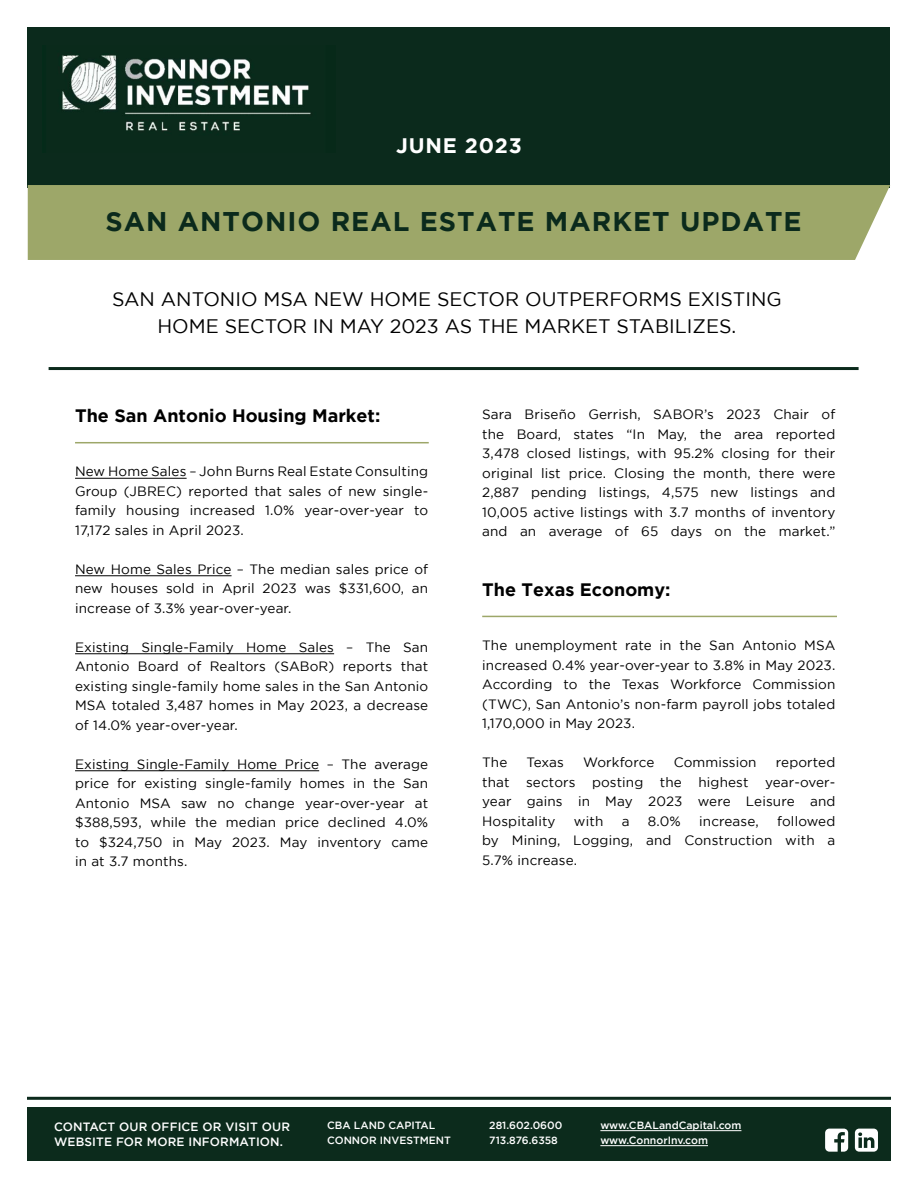
<style>
.page{position:relative;width:918px;height:1188px;background:#fff}
.page>*{position:absolute;margin:0;border:0;box-sizing:border-box;transform-origin:0 0}
.t1{font:700 27px "Gotham";letter-spacing:.04em;color:#0b2a1c}
.t2{font:700 21px "Gotham";letter-spacing:.04em;color:#fff}
.t3{font:19.5px/27px "Gotham";color:#000;text-align:center}
.t4{font:700 18px "Gotham";color:#000}
.t5{font:13.5px/19.5px "Gotham";letter-spacing:.01em;color:#000;text-align:justify}
.t6{font:500 12px/15px "Gotham";letter-spacing:.01em;color:#fff}
.t7{font:500 10.5px "Gotham";color:#fff}
</style>
<div class="page">
<div style="left:28px;top:27px;width:862px;height:161px;background:#0b2a1c"></div>
<div style="left:28px;top:185px;width:862px;height:75px;background:#9da769"></div>
<hr style="left:75px;top:478px;width:112px;height:1px;background:#000">
<hr style="left:75px;top:576px;width:157px;height:1px;background:#000">
<hr style="left:75px;top:654px;width:259px;height:1px;background:#000">
<hr style="left:75px;top:771px;width:244px;height:1px;background:#000">
<hr style="left:75px;top:442px;width:354px;height:1px;background:#9da769">
<hr style="left:482px;top:616px;width:355px;height:1px;background:#9da769">
<hr style="left:49px;top:367px;width:810px;height:3px;background:#0b2a1c">
<hr style="left:27px;top:1097px;width:864px;height:3px;background:#0b2a1c">
<div style="left:27px;top:1107px;width:864px;height:54px;background:#0c2b1c"></div>
<img style="left:62px;top:55px;width:249px;height:76px">
<svg style="left:825px;top:1129px;width:23px;height:23px"></svg>
<svg style="left:855px;top:1129px;width:23px;height:23px"></svg>
<hr style="left:600px;top:1130px;width:141px;height:1px;background:#fff">
<hr style="left:600px;top:1145px;width:108px;height:1px;background:#fff">
<h2 class="t2" style="left:396px;top:134px;width:127px">JUNE 2023</h2>
<h1 class="t1" style="left:105px;top:206px;width:698px">SAN ANTONIO REAL ESTATE MARKET UPDATE</h1>
<h3 class="t3" style="left:112px;top:285px;width:671px">SAN ANTONIO MSA NEW HOME SECTOR OUTPERFORMS EXISTING<br>HOME SECTOR IN MAY 2023 AS THE MARKET STABILIZES.</h3>
<h3 class="t4" style="left:75px;top:406px;width:307px">The San Antonio Housing Market:</h3>
<p class="t5" style="left:75px;top:462px;width:355px">New Home Sales – John Burns Real Estate Consulting Group (JBREC) reported that sales of new single&shy;family housing increased 1.0% year-over-year to 17,172 sales in April 2023.</p>
<p class="t5" style="left:75px;top:559px;width:355px">New Home Sales Price – The median sales price of new houses sold in April 2023 was $331,600, an increase of 3.3% year-over-year.</p>
<p class="t5" style="left:75px;top:637px;width:355px">Existing Single-Family Home Sales – The San Antonio Board of Realtors (SABoR) reports that existing single-family home sales in the San Antonio MSA totaled 3,487 homes in May 2023, a decrease of 14.0% year-over-year.</p>
<p class="t5" style="left:75px;top:754px;width:355px">Existing Single-Family Home Price – The average price for existing single-family homes in the San Antonio MSA saw no change year-over-year at $388,593, while the median price declined 4.0% to $324,750 in May 2023. May inventory came in at 3.7 months.</p>
<p class="t5" style="left:482px;top:404px;width:355px">Sara Briseño Gerrish, SABOR’s 2023 Chair of the Board, states “In May, the area reported 3,478 closed listings, with 95.2% closing for their original list price. Closing the month, there were 2,887 pending listings, 4,575 new listings and 10,005 active listings with 3.7 months of inventory and an average of 65 days on the market.”</p>
<h3 class="t4" style="left:482px;top:579px;width:190px">The Texas Economy:</h3>
<p class="t5" style="left:482px;top:635px;width:355px">The unemployment rate in the San Antonio MSA increased 0.4% year-over-year to 3.8% in May 2023.<br>According to the Texas Workforce Commission (TWC), San Antonio’s non-farm payroll jobs totaled 1,170,000 in May 2023.</p>
<p class="t5" style="left:482px;top:752px;width:27px">The</p>
<p class="t5" style="left:527px;top:752px;width:39px">Texas</p>
<p class="t5" style="left:583px;top:752px;width:73px">Workforce</p>
<p class="t5" style="left:674px;top:752px;width:84px">Commission</p>
<p class="t5" style="left:482px;top:752px;width:355px;text-indent:294px">reported that sectors posting the highest year-over&shy;year gains in May 2023 were Leisure and Hospitality</p>
<p class="t5" style="left:482px;top:811px;width:355px;text-indent:295px">followed by Mining, Logging, and Construction with a 5.7% increase.</p>
<p class="t5" style="left:574px;top:811px;width:31px">with</p>
<p class="t5" style="left:622px;top:811px;width:9px">a</p>
<p class="t5" style="left:648px;top:811px;width:34px">8.0%</p>
<p class="t5" style="left:699px;top:811px;width:61px">increase,</p>
<p class="t6" style="left:54px;top:1119px;width:238px">CONTACT OUR OFFICE OR VISIT OUR<br>WEBSITE FOR MORE INFORMATION.</p>
<p class="t7" style="left:327px;top:1120px;width:110px">CBA LAND CAPITAL</p>
<p class="t7" style="left:489px;top:1120px;width:75px">281.602.0600</p>
<p class="t7" style="left:600px;top:1120px;width:143px">www.CBALandCapital.com</p>
<p class="t7" style="left:327px;top:1135px;width:125px">CONNOR INVESTMENT</p>
<p class="t7" style="left:489px;top:1135px;width:70px">713.876.6358</p>
<p class="t7" style="left:600px;top:1135px;width:109px">www.ConnorInv.com</p>
</div>
